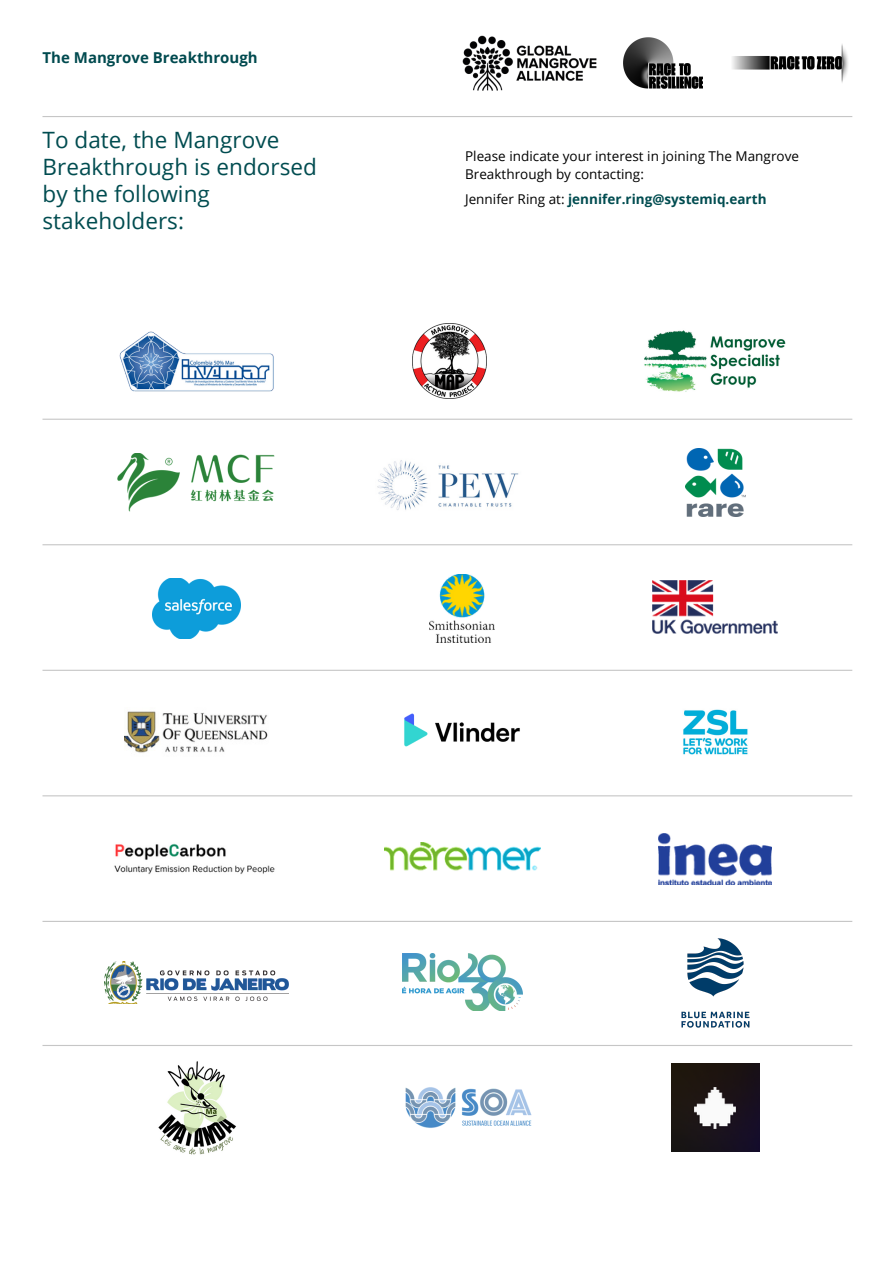
<style>
.page{position:relative;width:893px;height:1264px;background:#fff}
.page>*{position:absolute;margin:0;border:0;box-sizing:border-box;transform-origin:0 0}
.t1{font:22.5px/27px "Open Sans";color:#004c50}
.t2{font:700 15px "Open Sans";color:#004a4f}
.t3{font:13.5px/18px "Open Sans";color:#000}
.t4{font:700 13.5px "Open Sans";color:#004c50}
.s1{font-weight:400;color:#000}
</style>
<div class="page">
<img style="left:118px;top:453px;width:156px;height:58px">
<img style="left:377px;top:460px;width:142px;height:50px">
<img style="left:685px;top:448px;width:60px;height:68px">
<img style="left:119px;top:331px;width:155px;height:61px">
<img style="left:412px;top:324px;width:74px;height:74px">
<img style="left:644px;top:330px;width:142px;height:62px">
<img style="left:152px;top:578px;width:88px;height:61px">
<img style="left:430px;top:574px;width:64px;height:68px">
<img style="left:652px;top:580px;width:125px;height:53px">
<img style="left:114px;top:843px;width:161px;height:31px">
<img style="left:384px;top:842px;width:156px;height:29px">
<img style="left:658px;top:833px;width:113px;height:51px">
<img style="left:104px;top:961px;width:184px;height:42px">
<img style="left:403px;top:953px;width:119px;height:57px">
<img style="left:681px;top:938px;width:68px;height:89px">
<img style="left:158px;top:1061px;width:78px;height:94px">
<img style="left:405px;top:1087px;width:127px;height:41px">
<img style="left:671px;top:1063px;width:88px;height:87px">
<img style="left:125px;top:711px;width:143px;height:42px">
<img style="left:404px;top:713px;width:116px;height:34px">
<img style="left:683px;top:709px;width:65px;height:46px">
<hr style="left:42px;top:1044px;width:810px;height:2px;background:#c6c6c6">
<hr style="left:42px;top:920px;width:810px;height:2px;background:#c6c6c6">
<hr style="left:42px;top:795px;width:810px;height:1px;background:#c6c6c6">
<hr style="left:42px;top:669px;width:810px;height:2px;background:#c6c6c6">
<hr style="left:42px;top:544px;width:810px;height:1px;background:#c6c6c6">
<hr style="left:42px;top:418px;width:810px;height:2px;background:#c6c6c6">
<hr style="left:42px;top:116px;width:810px;height:1px;background:#c6c6c6">
<img style="left:462px;top:36px;width:134px;height:55px">
<img style="left:623px;top:38px;width:79px;height:50px">
<img style="left:732px;top:44px;width:116px;height:39px">
<p class="t2" style="left:42px;top:47px;width:217px">The Mangrove Breakthrough</p>
<p class="t1" style="left:42px;top:125px;width:276px">To date, the Mangrove<br>Breakthrough is endorsed by the following stakeholders:</p>
<p class="t3" style="left:465px;top:147px;width:335px">Please indicate your interest in joining The Mangrove<br>Breakthrough by contacting:</p>
<p class="t4" style="left:465px;top:190px;width:303px"><span class="s1">Jennifer Ring at:</span> jennifer.ring@systemiq.earth</p>
</div>
